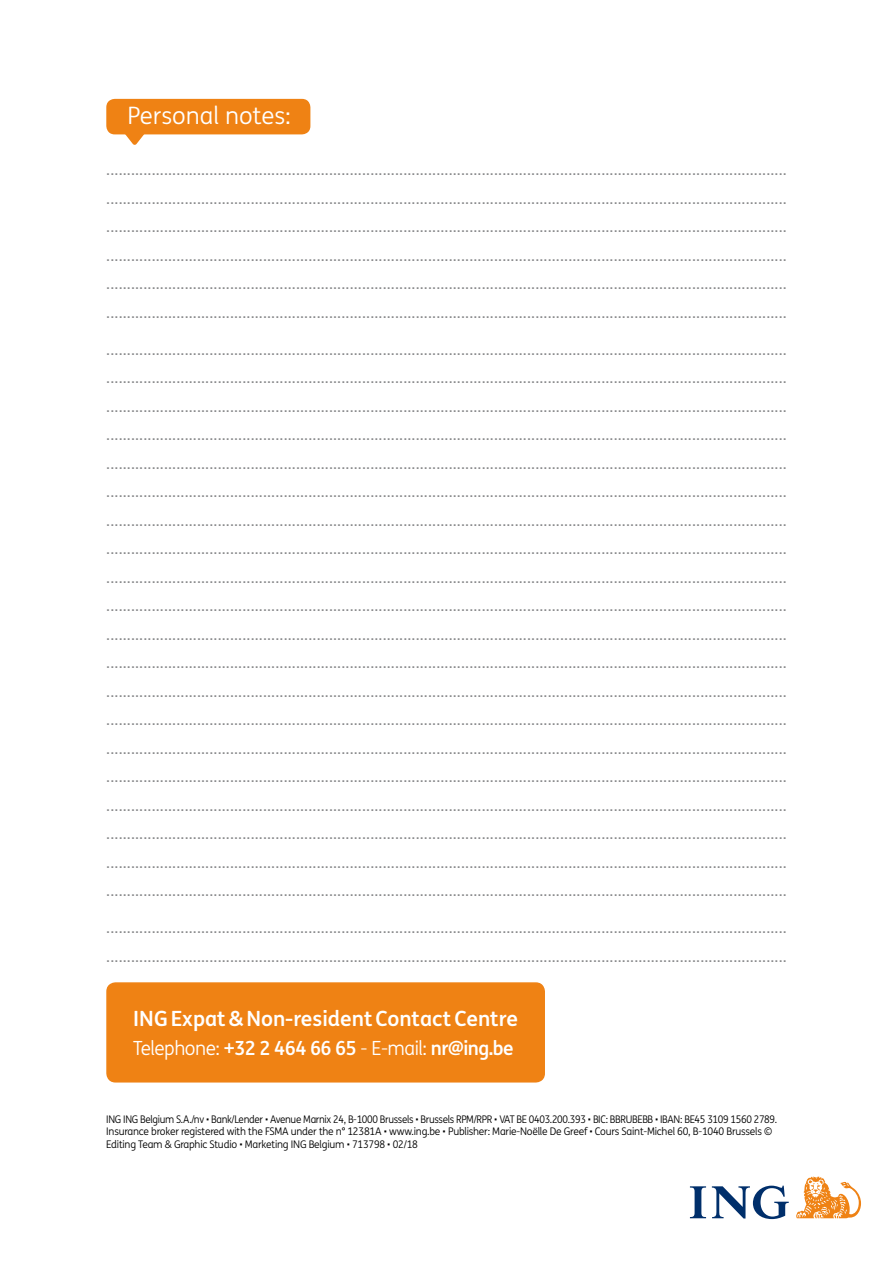
<style>
.page{position:relative;width:893px;height:1263px;background:#fff}
.page>*{position:absolute;margin:0;border:0;box-sizing:border-box;transform-origin:0 0}
.t1{font:24px "ING Me";color:#fff}
.t2{font:700 21px "ING Me";color:#fff}
.t3{font:700 19.5px "ING Me";letter-spacing:-.025em;color:#fff}
.t4{font:16.5px/28.5px "ING Me";color:#87888a;text-align:justify}
.t5{font:10.5px/12.6px "ING Me";letter-spacing:-.02em;color:#000;scale:.94 1}
.s1{font-weight:400}
</style>
<div class="page">
<svg style="left:123px;top:134px;width:23px;height:11px"></svg>
<div style="left:106px;top:99px;width:204px;height:35px;background:#ef8214;border-radius:9px"></div>
<div style="left:107px;top:983px;width:437px;height:99px;background:#ef8214;border-radius:9px"></div>
<div style="left:106px;top:982px;width:439px;height:100px;border:2px solid #ef8214;border-radius:9px"></div>
<svg style="left:689px;top:1176px;width:172px;height:44px"></svg>
<h1 class="t1" style="left:128px;top:98px;width:165px">Personal notes:</h1>
<p class="t4" style="left:106px;top:154px;width:682px">..................................................................................................................................................................... ..................................................................................................................................................................... ..................................................................................................................................................................... ..................................................................................................................................................................... ..................................................................................................................................................................... .....................................................................................................................................................................</p>
<p class="t4" style="left:106px;top:334px;width:682px">..................................................................................................................................................................... ..................................................................................................................................................................... ..................................................................................................................................................................... ..................................................................................................................................................................... ..................................................................................................................................................................... ..................................................................................................................................................................... ..................................................................................................................................................................... ..................................................................................................................................................................... ..................................................................................................................................................................... ..................................................................................................................................................................... ..................................................................................................................................................................... ..................................................................................................................................................................... ..................................................................................................................................................................... ..................................................................................................................................................................... ..................................................................................................................................................................... ..................................................................................................................................................................... ..................................................................................................................................................................... ..................................................................................................................................................................... ..................................................................................................................................................................... .....................................................................................................................................................................</p>
<p class="t4" style="left:106px;top:912px;width:682px">..................................................................................................................................................................... .....................................................................................................................................................................</p>
<p class="t2" style="left:133px;top:1001px;width:386px">ING Expat &amp; Non-resident Contact Centre</p>
<p class="t3" style="left:133px;top:1032px;width:382px"><span class="s1">Telephone:</span> +32 2 464 66 65 <span class="s1">- E-mail:</span> nr@ing.be</p>
<p class="t5" style="left:106px;top:1112px;width:715px">ING ING Belgium S.A./nv • Bank/Lender • Avenue Marnix 24, B-1000 Brussels • Brussels RPM/RPR • VAT BE 0403.200.393 • BIC: BBRUBEBB • IBAN: BE45 3109 1560 2789.<br>Insurance broker registered with the FSMA under the n° 12381A • www.ing.be • Publisher: Marie-Noëlle De Greef • Cours Saint-Michel 60, B-1040 Brussels ©<br>Editing Team &amp; Graphic Studio • Marketing ING Belgium • 713798 • 02/18</p>
</div>
